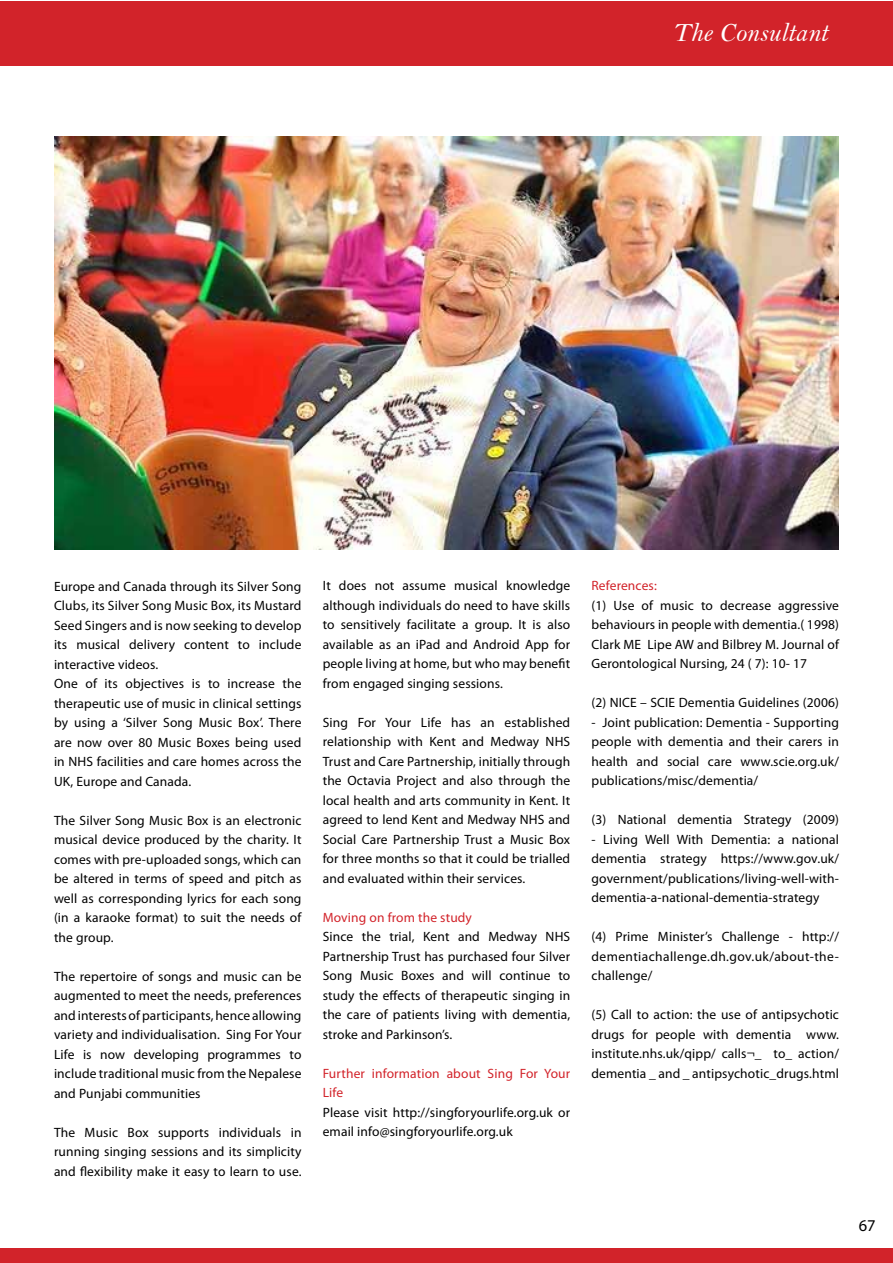
<style>
.page{position:relative;width:893px;height:1263px;background:#fff}
.page>*{position:absolute;margin:0;border:0;box-sizing:border-box;transform-origin:0 0}
.t1{font:27px "Bell MT Italic";color:#fff}
.t2{font:16.5px "Myriad Pro";color:#000}
.t3{font:13.5px/19.5px "Myriad Pro";letter-spacing:.01em;color:#000;text-align:justify}
.t4{font:13.5px/19.5px "Myriad Pro";letter-spacing:.01em;color:#d2232a}
</style>
<div class="page">
<div style="left:0;top:1px;width:892px;height:65px;background:#d2232a"></div>
<div style="left:0;top:1249px;width:892px;height:14px;background:#d2232a"></div>
<img style="left:54px;top:137px;width:785px;height:413px">
<h1 class="t1" style="left:672px;top:18px;width:157px">The Consultant</h1>
<p class="t3" style="left:54px;top:576px;width:249px;text-align:left">Europe and Canada through its Silver Song Clubs, its Silver Song Music Box, its Mustard Seed Singers and is now seeking to develop its musical delivery content to include interactive videos.<br>One of its objectives is to increase the therapeutic use of music in clinical settings by using a ‘Silver Song Music Box’. There are now over 80 Music Boxes being used in NHS facilities and care homes across the UK, Europe and Canada.</p>
<p class="t3" style="left:54px;top:810px;width:249px">The Silver Song Music Box is an electronic musical device produced by the charity. It comes with pre-uploaded songs, which can be altered in terms of speed and pitch as well as corresponding lyrics for each song (in a karaoke format) to suit the needs of the group.</p>
<p class="t3" style="left:54px;top:966px;width:249px">The repertoire of songs and music can be augmented to meet the needs, preferences and interests of participants, hence allowing variety and individualisation. Sing For Your Life is now developing programmes to include traditional music from the Nepalese and Punjabi communities</p>
<p class="t3" style="left:54px;top:1122px;width:249px">The Music Box supports individuals in running singing sessions and its simplicity and flexibility make it easy to learn to use.</p>
<p class="t3" style="left:323px;top:576px;width:249px">It does not assume musical knowledge although individuals do need to have skills to sensitively facilitate a group. It is also available as an iPad and Android App for people living at home, but who may benefit from engaged singing sessions.</p>
<p class="t3" style="left:323px;top:712px;width:249px">Sing For Your Life has an established relationship with Kent and Medway NHS Trust and Care Partnership, initially through the Octavia Project and also through the local health and arts community in Kent. It agreed to lend Kent and Medway NHS and Social Care Partnership Trust a Music Box for three months so that it could be trialled and evaluated within their services.</p>
<p class="t4" style="left:323px;top:907px;width:151px">Moving on from the study</p>
<p class="t3" style="left:323px;top:927px;width:249px">Since the trial, Kent and Medway NHS Partnership Trust has purchased four Silver Song Music Boxes and will continue to study the effects of therapeutic singing in the care of patients living with dementia, stroke and Parkinson’s.</p>
<p class="t4" style="left:323px;top:1063px;width:249px">Further information about Sing For Your<br>Life</p>
<p class="t3" style="left:323px;top:1102px;width:249px">Please visit http://singforyourlife.org.uk or email info@singforyourlife.org.uk</p>
<p class="t4" style="left:591px;top:576px;width:67px">References:</p>
<p class="t3" style="left:591px;top:595px;width:249px">(1) Use of music to decrease aggressive behaviours in people with dementia.( 1998)<br>Clark ME Lipe AW and Bilbrey M. Journal of Gerontological Nursing, 24 ( 7): 10- 17</p>
<p class="t3" style="left:591px;top:693px;width:249px">(2) NICE – SCIE Dementia Guidelines (2006)</p>
<p class="t3" style="left:591px;top:712px;width:249px">- Joint publication: Dementia - Supporting people with dementia and their carers in health and social care www.scie.org.uk/ publications/misc/dementia/</p>
<p class="t3" style="left:591px;top:810px;width:249px">(3) National dementia Strategy (2009)</p>
<p class="t3" style="left:591px;top:829px;width:249px">- Living Well With Dementia: a national dementia strategy https://www.gov.uk/ government/publications/living-well-with&shy;dementia-a-national-dementia-strategy</p>
<p class="t3" style="left:591px;top:927px;width:249px">(4) Prime Minister’s Challenge - http:// dementiachallenge.dh.gov.uk/about-the&shy;challenge/</p>
<p class="t3" style="left:591px;top:1005px;width:249px">(5) Call to action: the use of antipsychotic drugs for people with dementia www. institute.nhs.uk/qipp/ calls¬_ to_ action/ dementia _ and _ antipsychotic_drugs.html</p>
<p class="t2" style="left:859px;top:1215px;width:18px">67</p>
</div>
